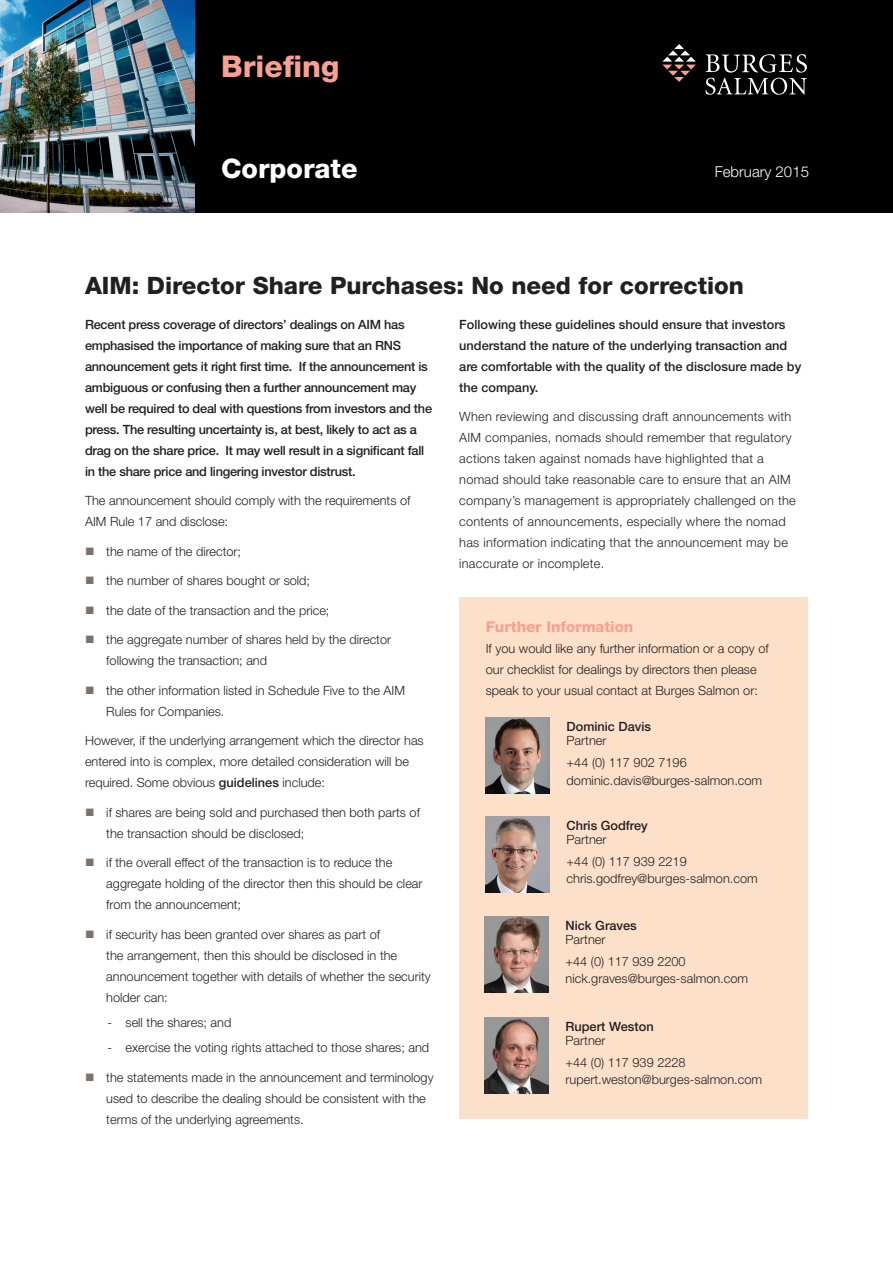
<style>
.page{position:relative;width:893px;height:1263px;background:#fff}
.page>*{position:absolute;margin:0;border:0;box-sizing:border-box;transform-origin:0 0}
.header_pink_9pt{font:800 30px "Helvetica Neue LT Std";color:#f7a291}
.t1{font:800 27px "Helvetica Neue LT Std";color:#fff}
.main_pink_title{font:800 24px "Helvetica Neue LT Std";color:#231f20}
.title_-_pink{font:800 15px "Helvetica Neue LT Std";color:#f7a291}
.t2{font:300 15px "Helvetica Neue LT Std";color:#fff}
.bodytext{font:300 12.75px/21px "Helvetica Neue LT Std";color:#231f20}
.bodytext-2{font:500 12.75px/21px "Helvetica Neue LT Std";letter-spacing:-.02em;color:#231f20}
.bodytext-3{font:300 12.75px/21px "Helvetica Neue LT Std";letter-spacing:.02em;color:#231f20}
.bodytext-4{font:500 12.75px/13.5px "Helvetica Neue LT Std";color:#231f20}
.s1{font-weight:500}
.s2{font-weight:300}
</style>
<div class="page">
<div style="left:0;top:0;width:893px;height:213px;background:#000"></div>
<img style="left:0;top:0;width:194px;height:213px">
<svg style="left:662px;top:44px;width:34px;height:38px"></svg>
<svg style="left:705px;top:54px;width:102px;height:41px"></svg>
<div style="left:459px;top:597px;width:349px;height:522px;background:#fde0ca"></div>
<img style="left:486px;top:816px;width:64px;height:77px">
<img style="left:486px;top:717px;width:64px;height:77px">
<img style="left:485px;top:1017px;width:64px;height:76px">
<img style="left:485px;top:916px;width:64px;height:76px">
<p class="header_pink_9pt" style="left:221px;top:48px;width:120px">Briefing</p>
<p class="t1" style="left:221px;top:152px;width:138px">Corporate</p>
<p class="t2" style="left:715px;top:162px;width:96px">February 2015</p>
<p class="main_pink_title" style="left:85px;top:271px;width:660px">AIM: Director Share Purchases: No need for correction</p>
<p class="bodytext-2" style="left:85px;top:314px;width:349px">Recent press coverage of directors’ dealings on AIM has emphasised the importance of making sure that an RNS announcement gets it right first time. If the announcement is ambiguous or confusing then a further announcement may well be required to deal with questions from investors and the press. The resulting uncertainty is, at best, likely to act as a drag on the share price. It may well result in a significant fall in the share price and lingering investor distrust.</p>
<p class="bodytext" style="left:85px;top:490px;width:327px">The announcement should comply with the requirements of<br>AIM Rule 17 and disclose:</p>
<p class="bodytext" style="left:106px;top:540px;width:136px">the name of the director;</p>
<p class="bodytext" style="left:106px;top:570px;width:205px">the number of shares bought or sold;</p>
<p class="bodytext" style="left:106px;top:599px;width:225px">the date of the transaction and the price;</p>
<p class="bodytext" style="left:106px;top:629px;width:286px">the aggregate number of shares held by the director following the transaction; and</p>
<p class="bodytext" style="left:106px;top:679px;width:300px">the other information listed in Schedule Five to the AIM<br>Rules for Companies.</p>
<p class="bodytext" style="left:85px;top:730px;width:340px">However, if the underlying arrangement which the director has entered into is complex, more detailed consideration will be required. Some obvious <span class="s1">guidelines</span> include:</p>
<p class="bodytext" style="left:106px;top:801px;width:315px">if shares are being sold and purchased then both parts of the transaction should be disclosed;</p>
<p class="bodytext" style="left:106px;top:852px;width:318px">if the overall effect of the transaction is to reduce the aggregate holding of the director then this should be clear from the announcement;</p>
<p class="bodytext" style="left:106px;top:923px;width:326px">if security has been granted over shares as part of<br>the arrangement, then this should be disclosed in the announcement together with details of whether the security holder can:</p>
<p class="bodytext" style="left:108px;top:1012px;width:125px">- sell the shares; and</p>
<p class="bodytext" style="left:108px;top:1037px;width:323px">- exercise the voting rights attached to those shares; and</p>
<p class="bodytext" style="left:106px;top:1066px;width:329px">the statements made in the announcement and terminology used to describe the dealing should be consistent with the terms of the underlying agreements.</p>
<p class="bodytext-4" style="left:459px;top:314px;width:344px;line-height:21px">Following these guidelines should ensure that investors understand the nature of the underlying transaction and are comfortable with the quality of the disclosure made by the company.</p>
<p class="bodytext-3" style="left:459px;top:406px;width:338px">When reviewing and discussing draft announcements with AIM companies, nomads should remember that regulatory actions taken against nomads have highlighted that a nomad should take reasonable care to ensure that an AIM company’s management is appropriately challenged on the contents of announcements, especially where the nomad has information indicating that the announcement may be inaccurate or incomplete.</p>
<p class="title_-_pink" style="left:486px;top:617px;width:149px">Further Information</p>
<p class="bodytext" style="left:486px;top:637px;width:284px">If you would like any further information or a copy of our checklist for dealings by directors then please speak to your usual contact at Burges Salmon or:</p>
<p class="bodytext-4" style="left:567px;top:720px;width:86px">Dominic Davis<br><span class="s2">Partner</span></p>
<p class="bodytext" style="left:567px;top:751px;width:122px">+44 (0) 117 902 7196</p>
<p class="bodytext" style="left:567px;top:769px;width:197px">dominic.davis@burges-salmon.com</p>
<p class="bodytext-4" style="left:567px;top:819px;width:83px">Chris Godfrey<br><span class="s2">Partner</span></p>
<p class="bodytext" style="left:567px;top:850px;width:122px">+44 (0) 117 939 2219</p>
<p class="bodytext" style="left:567px;top:868px;width:193px">chris.godfrey@burges-salmon.com</p>
<p class="bodytext-4" style="left:566px;top:919px;width:73px">Nick Graves<br><span class="s2">Partner</span></p>
<p class="bodytext" style="left:566px;top:950px;width:122px">+44 (0) 117 939 2200</p>
<p class="bodytext" style="left:566px;top:968px;width:184px">nick.graves@burges-salmon.com</p>
<p class="bodytext-4" style="left:566px;top:1020px;width:90px">Rupert Weston<br><span class="s2">Partner</span></p>
<p class="bodytext" style="left:566px;top:1051px;width:122px">+44 (0) 117 939 2228</p>
<p class="bodytext" style="left:566px;top:1069px;width:198px">rupert.weston@burges-salmon.com</p>
</div>
